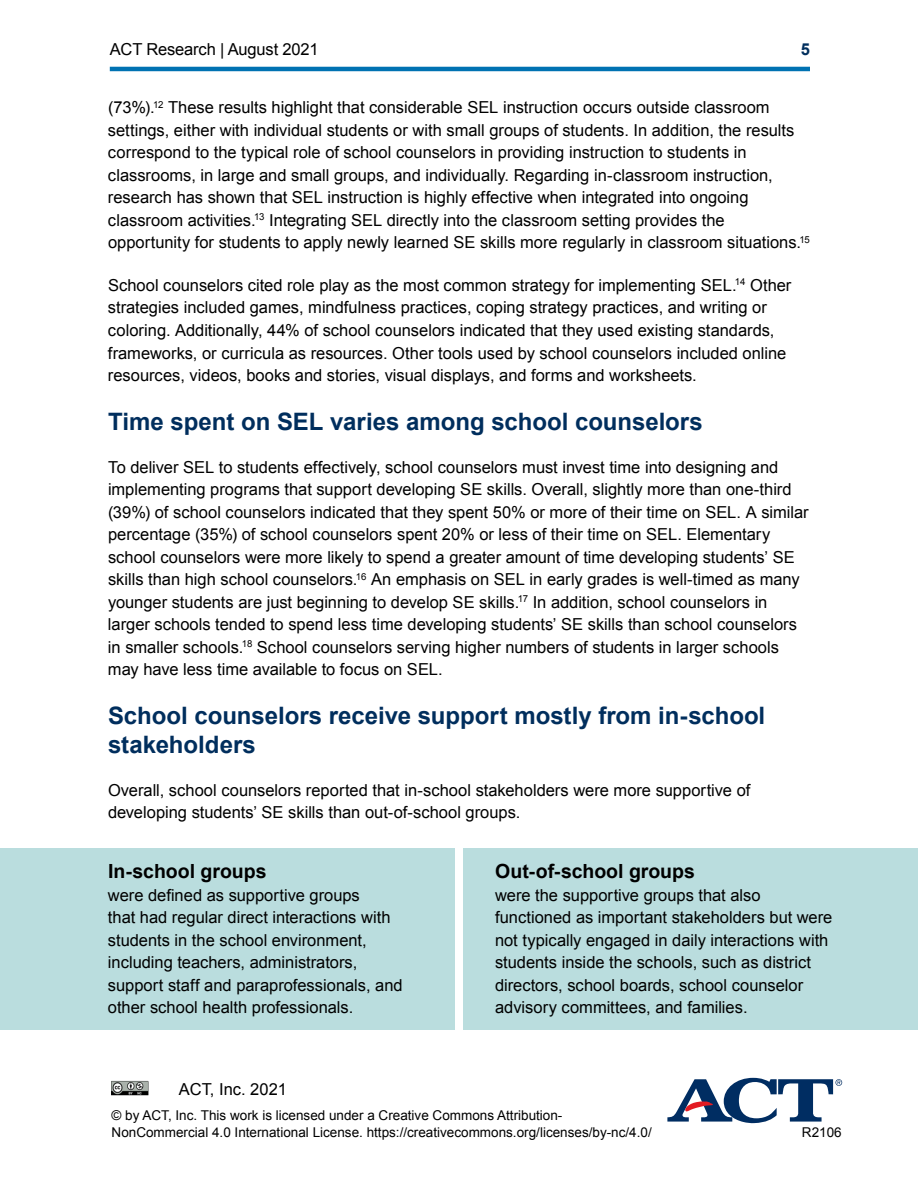
<style>
.page{position:relative;width:918px;height:1188px;background:#fff}
.page>*{position:absolute;margin:0;border:0;box-sizing:border-box;transform-origin:0 0}
.t1{font:700 24px/28.8px "Arial";color:#002e5d}
.t2{font:700 19.5px "Arial";color:#000}
.t3{font:16.5px/22.5px "Arial";color:#000}
.t4{font:700 16.5px "Arial";color:#002e5d}
.t5{font:13.5px/16.5px "Arial";color:#000}
</style>
<div class="page">
<img style="left:111px;top:1080px;width:38px;height:16px">
<svg style="left:667px;top:1078px;width:175px;height:45px"></svg>
<div style="left:0;top:849px;width:454px;height:181px;background:#baddde"></div>
<div style="left:464px;top:849px;width:454px;height:181px;background:#baddde"></div>
<hr style="left:110px;top:67px;width:700px;height:4px;background:#0072b2">
<p class="t3" style="left:110px;top:38px;width:210px">ACT Research | August 2021</p>
<p class="t4" style="left:801px;top:38px;width:11px">5</p>
<p class="t3" style="left:108px;top:96px;width:704px">(73%).<sup>12</sup> These results highlight that considerable SEL instruction occurs outside classroom settings, either with individual students or with small groups of students. In addition, the results correspond to the typical role of school counselors in providing instruction to students in classrooms, in large and small groups, and individually. Regarding in-classroom instruction, research has shown that SEL instruction is highly effective when integrated into ongoing classroom activities.<sup>13</sup> Integrating SEL directly into the classroom setting provides the opportunity for students to apply newly learned SE skills more regularly in classroom situations.<sup>15</sup></p>
<p class="t3" style="left:108px;top:274px;width:685px">School counselors cited role play as the most common strategy for implementing SEL.<sup>14</sup> Other strategies included games, mindfulness practices, coping strategy practices, and writing or</p>
<p class="t3" style="left:108px;top:319px;width:668px">coloring. Additionally, 44% of school counselors indicated that they used existing standards,</p>
<p class="t3" style="left:108px;top:342px;width:680px">frameworks, or curricula as resources. Other tools used by school counselors included online resources, videos, books and stories, visual displays, and forms and worksheets.</p>
<h2 class="t1" style="left:108px;top:408px;width:596px">Time spent on SEL varies among school counselors</h2>
<p class="t3" style="left:108px;top:456px;width:685px">To deliver SEL to students effectively, school counselors must invest time into designing and implementing programs that support developing SE skills. Overall, slightly more than one-third</p>
<p class="t3" style="left:108px;top:501px;width:702px">(39%) of school counselors indicated that they spent 50% or more of their time on SEL. A similar percentage (35%) of school counselors spent 20% or less of their time on SEL. Elementary</p>
<p class="t3" style="left:108px;top:546px;width:693px">school counselors were more likely to spend a greater amount of time developing students’ SE skills than high school counselors.<sup>16</sup> An emphasis on SEL in early grades is well-timed as many younger students are just beginning to develop SE skills.<sup>17</sup> In addition, school counselors in larger schools tended to spend less time developing students’ SE skills than school counselors in smaller schools.<sup>18</sup> School counselors serving higher numbers of students in larger schools may have less time available to focus on SEL.</p>
<h2 class="t1" style="left:108px;top:702px;width:659px">School counselors receive support mostly from in-school stakeholders</h2>
<p class="t3" style="left:108px;top:779px;width:644px">Overall, school counselors reported that in-school stakeholders were more supportive of developing students’ SE skills than out-of-school groups.</p>
<h3 class="t2" style="left:108px;top:859px;width:160px">In-school groups</h3>
<p class="t3" style="left:108px;top:884px;width:253px">were defined as supportive groups</p>
<p class="t3" style="left:108px;top:907px;width:296px">that had regular direct interactions with students in the school environment, including teachers, administrators, support staff and paraprofessionals, and other school health professionals.</p>
<p class="t2" style="left:495px;top:859px;width:201px">Out-of-school groups</p>
<p class="t3" style="left:495px;top:884px;width:339px">were the supportive groups that also functioned as important stakeholders but were not typically engaged in daily interactions with students inside the schools, such as district directors, school boards, school counselor advisory committees, and families.</p>
<p class="t3" style="left:179px;top:1078px;width:110px">ACT, Inc. 2021</p>
<p class="t5" style="left:112px;top:1107px;width:542px">© by ACT, Inc. This work is licensed under a Creative Commons Attribution-<br>NonCommercial 4.0 International License. https://creativecommons.org/licenses/by-nc/4.0/</p>
<p class="t5" style="left:802px;top:1124px;width:41px">R2106</p>
</div>
